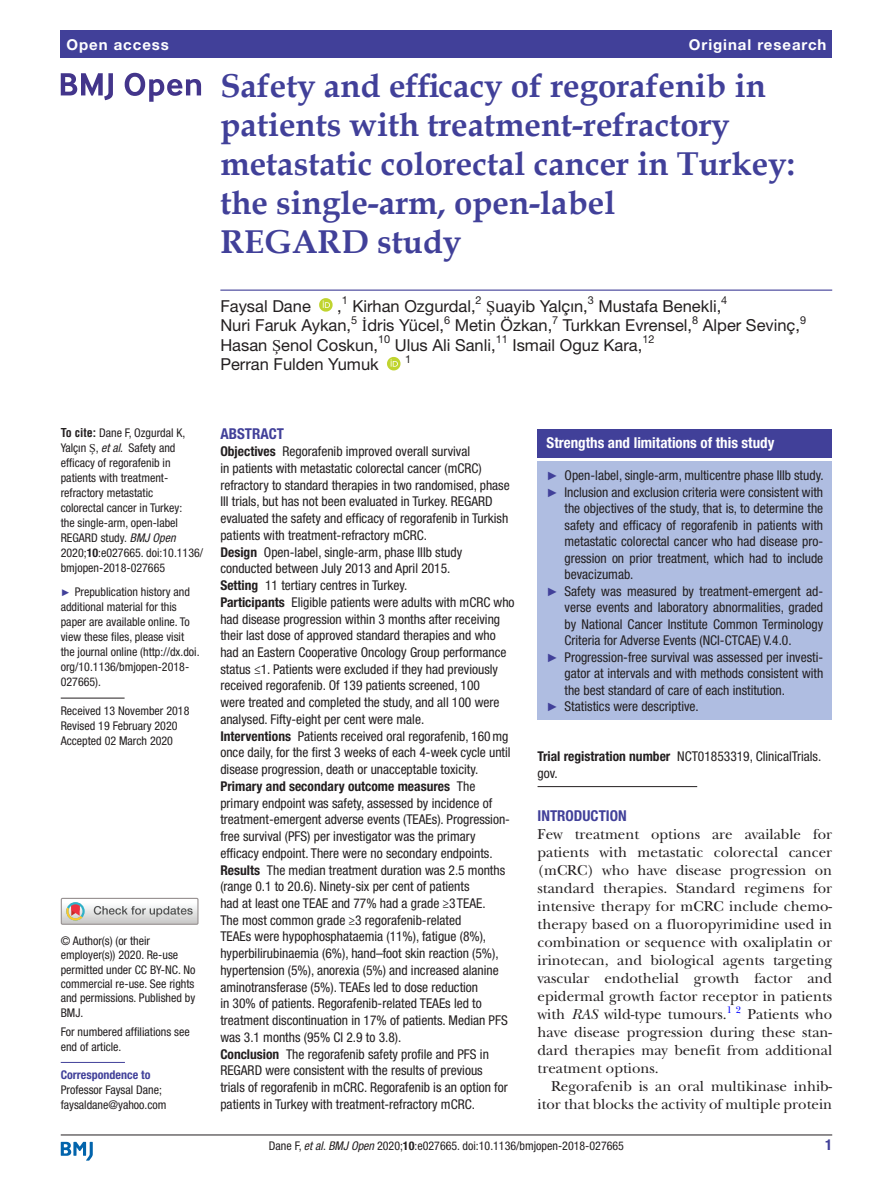
<style>
.page{position:relative;width:893px;height:1191px;background:#fff}
.page>*{position:absolute;margin:0;border:0;box-sizing:border-box;transform-origin:0 0}
.t1{font:700 33px/39px "Book Antiqua";color:#414099}
.t2{font:16.5px "Helvetica Neue LT Std";color:#231f20}
.t3{font:15px/18px "New Baskerville";color:#231f20;text-align:justify}
.t4{font:700 condensed 15px "Helvetica Neue LT Std";color:#fff}
.t5{font:700 15px "Helvetica Neue LT Std";letter-spacing:.065em;color:#fff}
.t6{font:700 condensed 15px "Helvetica Neue LT Std";color:#414099}
.t7{font:condensed 13.5px/16.8px "Helvetica Neue LT Std";color:#231f20}
.t8{font:condensed 12px/15px "Helvetica Neue LT Std";color:#231f20}
.t9{font:700 condensed 12px "Helvetica Neue LT Std";color:#414099}
.t10{font:10.95px "Helvetica Neue LT Std";color:#231f20}
.s1{font-family:"Times New Roman"}
.s2{font-family:"Helvetica LT Std";font-weight:700}
.s3{font-family:"Times New Roman";font-stretch:normal}
.s4{font-style:italic}
.s5{font-weight:700}
.s6{font-family:"Arial";font-stretch:normal;font-size:9.75px;color:#414099}
.s7{font-family:"Arial";font-stretch:normal;font-size:12px;color:#414099}
</style>
<div class="page">
<hr style="left:61px;top:1134px;width:771px;height:1px;background:#231f20">
<svg style="left:61px;top:1141px;width:32px;height:19px"></svg>
<div style="left:61px;top:31px;width:771px;height:27px;background:#414099"></div>
<hr style="left:220px;top:289px;width:612px;height:2px;background:#414099">
<svg style="left:319px;top:298px;width:14px;height:14px"></svg>
<svg style="left:387px;top:357px;width:13px;height:13px"></svg>
<hr style="left:61px;top:697px;width:64px;height:1px;background:#231f20">
<hr style="left:61px;top:1062px;width:64px;height:1px;background:#414099">
<svg style="left:61px;top:73px;width:52px;height:27px"></svg>
<svg style="left:125px;top:73px;width:76px;height:29px"></svg>
<div style="left:61px;top:897px;width:138px;height:27px;border:1px solid #969090"></div>
<svg style="left:61px;top:898px;width:137px;height:26px"></svg>
<hr style="left:538px;top:786px;width:159px;height:1px;background:#231f20">
<div style="left:538px;top:429px;width:294px;height:28px;background:#414099"></div>
<div style="left:538px;top:461px;width:294px;height:259px;background:#afbde1"></div>
<p class="t5" style="left:66px;top:35px;width:104px">Open access</p>
<p class="t5" style="left:689px;top:35px;width:139px">Original research</p>
<h1 class="t1" style="left:220px;top:66px;width:576px">Safety and efficacy of regorafenib in patients with treatment-refractory metastatic colorectal cancer in Turkey: the single-arm, open-label<br>REGARD study</h1>
<p class="t2" style="left:220px;top:296px;width:92px">Faysal Dane</p>
<p class="t2" style="left:337px;top:296px;width:6px">,</p>
<p class="t10" style="left:342px;top:294px;width:8px">1</p>
<p class="t2" style="left:352px;top:296px;width:125px">Kirhan Ozgurdal,</p>
<p class="t10" style="left:476px;top:294px;width:8px">2</p>
<p class="t2" style="left:486px;top:296px;width:103px"><span class="s1">Ş</span>uayib Yalçın,</p>
<p class="t10" style="left:588px;top:294px;width:8px">3</p>
<p class="t2" style="left:598px;top:296px;width:124px">Mustafa Benekli,</p>
<p class="t10" style="left:721px;top:294px;width:8px">4</p>
<p class="t2" style="left:220px;top:315px;width:132px">Nuri Faruk Aykan,</p>
<p class="t10" style="left:351px;top:313px;width:8px">5</p>
<p class="t2" style="left:362px;top:315px;width:84px"><span class="s1">İ</span>dris Yücel,</p>
<p class="t10" style="left:444px;top:313px;width:8px">6</p>
<p class="t2" style="left:455px;top:315px;width:99px">Metin Özkan,</p>
<p class="t10" style="left:552px;top:313px;width:8px">7</p>
<p class="t2" style="left:563px;top:315px;width:131px">Turkkan Evrensel,</p>
<p class="t10" style="left:692px;top:313px;width:8px">8</p>
<p class="t2" style="left:703px;top:315px;width:99px">Alper Sevinç,</p>
<p class="t10" style="left:800px;top:313px;width:8px">9</p>
<p class="t2" style="left:220px;top:335px;width:159px">Hasan <span class="s1">Ş</span>enol Coskun,</p>
<p class="t10" style="left:378px;top:333px;width:14px">10</p>
<p class="t2" style="left:395px;top:335px;width:102px">Ulus Ali Sanli,</p>
<p class="t10" style="left:496px;top:333px;width:14px">11</p>
<p class="t2" style="left:512px;top:335px;width:131px">Ismail Oguz Kara,</p>
<p class="t10" style="left:642px;top:333px;width:14px">12</p>
<p class="t2" style="left:220px;top:355px;width:160px">Perran Fulden Yumuk</p>
<p class="t10" style="left:405px;top:352px;width:8px">1</p>
<p class="t8" style="left:61px;top:425px;width:144px"><span class="s2">To cite:</span> Dane F, Ozgurdal K,<br>Yalçın <span class="s3">Ş</span>, <span class="s4">et al</span>. Safety and efficacy of regorafenib in patients with treatment&shy;refractory metastatic<br>colorectal cancer in Turkey:<br>the single-arm, open-label<br>REGARD study. <span class="s4">BMJ Open<br></span>2020;<span class="s5">10</span>:e027665. doi:10.1136/ bmjopen-2018-027665</p>
<p class="t8" style="left:61px;top:584px;width:140px"><span class="s6">►</span> Prepublication history and additional material for this paper are available online. To view these files, please visit the journal online (http://dx.doi. org/10.1136/bmjopen-2018-<br>027665).</p>
<p class="t8" style="left:61px;top:703px;width:130px">Received 13 November 2018<br>Revised 19 February 2020<br>Accepted 02 March 2020</p>
<p class="t8" style="left:61px;top:933px;width:136px;line-height:14.4px">© Author(s) (or their employer(s)) 2020. Re-use permitted under CC BY-NC. No commercial re-use. See rights and permissions. Published by<br>BMJ.</p>
<p class="t8" style="left:61px;top:1024px;width:130px">For numbered affiliations see end of article.</p>
<p class="t9" style="left:61px;top:1067px;width:91px">Correspondence to</p>
<p class="t8" style="left:61px;top:1082px;width:107px">Professor Faysal Dane; faysaldane@yahoo.com</p>
<p class="t6" style="left:220px;top:425px;width:65px">Abstract</p>
<p class="t7" style="left:220px;top:443px;width:296px"><span class="s5">Objectives</span> Regorafenib improved overall survival<br>in patients with metastatic colorectal cancer (mCRC) refractory to standard therapies in two randomised, phase III trials, but has not been evaluated in Turkey. REGARD evaluated the safety and efficacy of regorafenib in Turkish patients with treatment-refractory mCRC.<br><span class="s5">Design</span> Open-label, single-arm, phase IIIb study conducted between July 2013 and April 2015.<br><span class="s5">Setting</span> 11 tertiary centres in Turkey.<br><span class="s5">Participants</span> Eligible patients were adults with mCRC who had disease progression within 3 months after receiving their last dose of approved standard therapies and who had an Eastern Cooperative Oncology Group performance status ≤1. Patients were excluded if they had previously received regorafenib. Of 139 patients screened, 100<br>were treated and completed the study, and all 100 were analysed. Fifty-eight per cent were male.<br><span class="s5">Interventions</span> Patients received oral regorafenib, 160mg once daily, for the first 3 weeks of each 4-week cycle until disease progression, death or unacceptable toxicity.<br><span class="s5">Primary and secondary outcome measures</span> The primary endpoint was safety, assessed by incidence of treatment-emergent adverse events (TEAEs). Progression&shy;free survival (PFS) per investigator was the primary efficacy endpoint. There were no secondary endpoints.<br><span class="s5">Results</span> The median treatment duration was 2.5 months (range 0.1 to 20.6). Ninety-six per cent of patients<br>had at least one TEAE and 77% had a grade ≥3TEAE.<br>The most common grade ≥3 regorafenib-related<br>TEAEs were hypophosphataemia (11%), fatigue (8%), hyperbilirubinaemia (6%), hand–foot skin reaction (5%), hypertension (5%), anorexia (5%) and increased alanine aminotransferase (5%). TEAEs led to dose reduction<br>in 30% of patients. Regorafenib-related TEAEs led to treatment discontinuation in 17% of patients. Median PFS was 3.1 months (95% CI 2.9 to 3.8).<br><span class="s5">Conclusion</span> The regorafenib safety profile and PFS in REGARD were consistent with the results of previous<br>trials of regorafenib in mCRC. Regorafenib is an option for patients in Turkey with treatment-refractory mCRC.</p>
<p class="t4" style="left:547px;top:434px;width:229px">Strengths and limitations of this study</p>
<p class="t7" style="left:547px;top:467px;width:279px"><span class="s7">►</span> Open-label, single-arm, multicentre phase IIIb study.</p>
<p class="t7" style="left:547px;top:483px;width:278px"><span class="s7">►</span> Inclusion and exclusion criteria were consistent with</p>
<p class="t7" style="left:565px;top:500px;width:260px">the objectives of the study, that is, to determine the</p>
<p class="t7" style="left:565px;top:516px;width:260px">safety and efficacy of regorafenib in patients with</p>
<p class="t7" style="left:565px;top:533px;width:260px">metastatic colorectal cancer who had disease pro-</p>
<p class="t7" style="left:565px;top:549px;width:260px">gression on prior treatment, which had to include</p>
<p class="t7" style="left:565px;top:566px;width:70px">bevacizumab.</p>
<p class="t7" style="left:547px;top:582px;width:278px"><span class="s7">►</span> Safety was measured by treatment-emergent ad-</p>
<p class="t7" style="left:565px;top:599px;width:260px">verse events and laboratory abnormalities, graded</p>
<p class="t7" style="left:565px;top:615px;width:260px">by National Cancer Institute Common Terminology</p>
<p class="t7" style="left:565px;top:632px;width:229px">Criteria for Adverse Events (NCI-CTCAE) V.4.0.</p>
<p class="t7" style="left:547px;top:648px;width:278px"><span class="s7">►</span> Progression-free survival was assessed per investi-</p>
<p class="t7" style="left:565px;top:665px;width:260px">gator at intervals and with methods consistent with</p>
<p class="t7" style="left:565px;top:681px;width:222px">the best standard of care of each institution.</p>
<p class="t7" style="left:547px;top:698px;width:154px"><span class="s7">►</span> Statistics were descriptive.</p>
<p class="t7" style="left:538px;top:748px;width:285px"><span class="s5">Trial registration number</span> NCT01853319, ClinicalTrials. gov.</p>
<p class="t6" style="left:538px;top:807px;width:91px">Introduction</p>
<p class="t3" style="left:538px;top:825px;width:296px">Few treatment options are available for patients with metastatic colorectal cancer (mCRC) who have disease progression on standard therapies. Standard regimens for intensive therapy for mCRC include chemo&shy;therapy based on a fluoropyrimidine used in combination or sequence with oxaliplatin or irinotecan, and biological agents targeting vascular endothelial growth factor and epidermal growth factor receptor in patients with <span class="s4">RAS</span> wild-type tumours.<sup>1</sup> <sup>2</sup> Patients who have disease progression during these stan&shy;dard therapies may benefit from additional treatment options.</p>
<p class="t3" style="left:538px;top:1077px;width:296px;text-align:right">Regorafenib is an oral multikinase inhib&shy;itor that blocks the activity of multiple protein</p>
<p class="t8" style="left:269px;top:1137px;width:357px">Dane F, <span class="s4">et al</span>. <span class="s4">BMJ Open</span> 2020;<span class="s5">10</span>:e027665. doi:10.1136/bmjopen-2018-027665</p>
<p class="t6" style="left:825px;top:1135px;width:9px">1</p>
</div>
